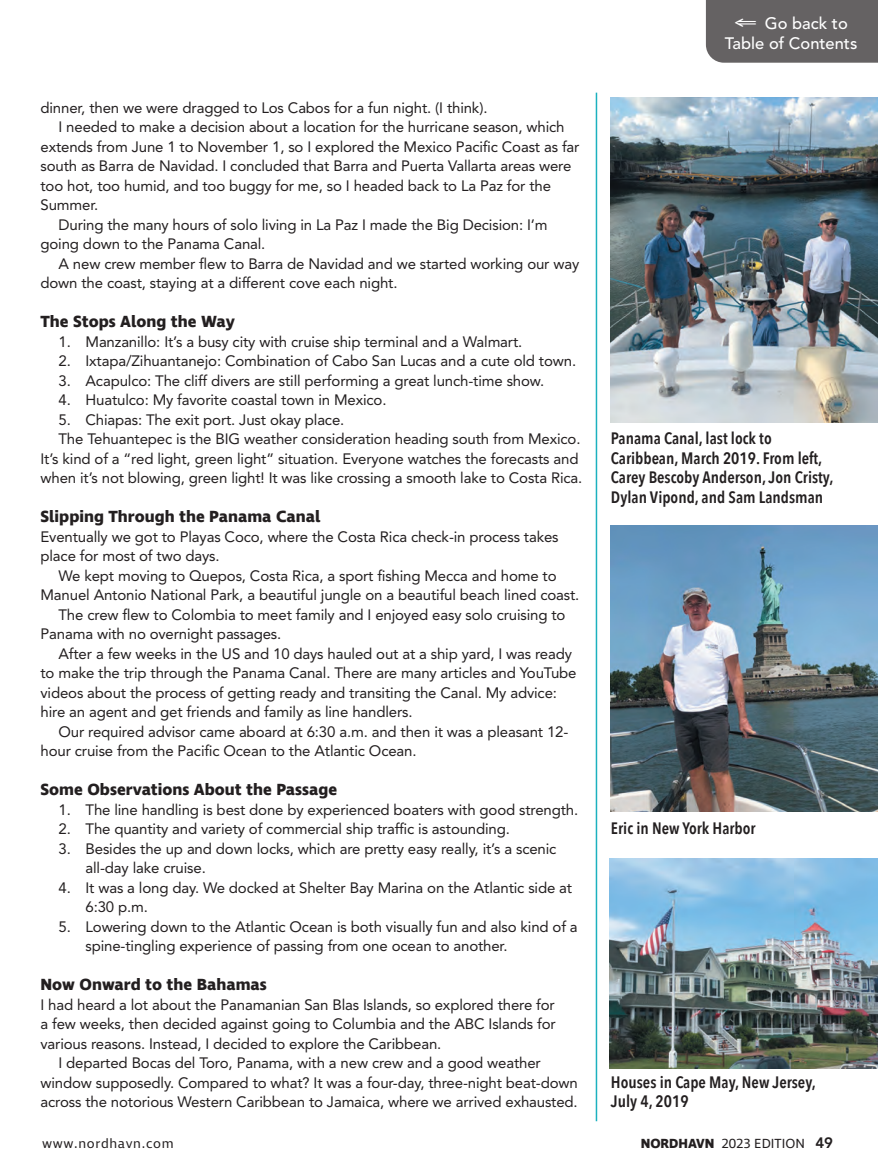
<style>
.page{position:relative;width:878px;height:1175px;background:#fff}
.page>*{position:absolute;margin:0;border:0;box-sizing:border-box;transform-origin:0 0}
.Caption_text{font:600 16.5px/19.5px "Avenir Next Condensed";color:#231f20}
.Subhead{font:700 16.5px "Ingra";color:#231f20}
.t1{font:500 16.5px/19.5px "Avenir LT Std";color:#fff;text-align:center}
.Body_copy{font:15px/19.5px "Avenir LT Std";letter-spacing:-.01em;color:#231f20}
.t2{font:13.5px "Ingra";color:#231f20}
.t3{font:13.5px "Ingra";letter-spacing:.04em;color:#231f20}
.s1{font-weight:700}
.s2{font-family:"Avenir LT Std";font-weight:800;font-size:15px}
</style>
<div class="page">
<img style="left:609px;top:858px;width:269px;height:210px">
<hr style="left:595px;top:93px;width:2px;height:1028px;background:#1cb1bf">
<img style="left:611px;top:97px;width:267px;height:325px">
<img style="left:611px;top:525px;width:267px;height:287px">
<div style="left:706px;top:0;width:172px;height:63px;background:#656263"></div>
<p class="Body_copy" style="left:41px;top:98px;width:448px">dinner, then we were dragged to Los Cabos for a fun night. (I think).</p>
<p class="Body_copy" style="left:41px;top:117px;width:540px;text-indent:18px">I needed to make a decision about a location for the hurricane season, which extends from June 1 to November 1, so I explored the Mexico Pacific Coast as far south as Barra de Navidad. I concluded that Barra and Puerta Vallarta areas were too hot, too humid, and too buggy for me, so I headed back to La Paz for the Summer.</p>
<p class="Body_copy" style="left:41px;top:215px;width:508px;text-indent:18px">During the many hours of solo living in La Paz I made the Big Decision: I’m going down to the Panama Canal.</p>
<p class="Body_copy" style="left:41px;top:254px;width:540px;text-indent:18px">A new crew member flew to Barra de Navidad and we started working our way down the coast, staying at a different cove each night.</p>
<p class="Subhead" style="left:40px;top:311px;width:196px">The Stops Along the Way</p>
<p class="Body_copy" style="left:58px;top:332px;width:465px">1. Manzanillo: It’s a busy city with cruise ship terminal and a Walmart.</p>
<p class="Body_copy" style="left:58px;top:351px;width:519px">2. Ixtapa/Zihuantanejo: Combination of Cabo San Lucas and a cute old town.</p>
<p class="Body_copy" style="left:58px;top:371px;width:487px">3. Acapulco: The cliff divers are still performing a great lunch-time show.</p>
<p class="Body_copy" style="left:58px;top:390px;width:329px">4. Huatulco: My favorite coastal town in Mexico.</p>
<p class="Body_copy" style="left:58px;top:410px;width:287px">5. Chiapas: The exit port. Just okay place.</p>
<p class="Body_copy" style="left:40px;top:429px;width:543px;text-indent:18px">The Tehuantepec is the BIG weather consideration heading south from Mexico.<br>It’s kind of a “red light, green light” situation. Everyone watches the forecasts and when it’s not blowing, green light! It was like crossing a smooth lake to Costa Rica.</p>
<p class="Subhead" style="left:40px;top:506px;width:281px">Slipping Through the Panama Canal</p>
<p class="Body_copy" style="left:40px;top:527px;width:519px">Eventually we got to Playas Coco, where the Costa Rica check-in process takes place for most of two days.</p>
<p class="Body_copy" style="left:40px;top:566px;width:540px;text-align:center">We kept moving to Quepos, Costa Rica, a sport fishing Mecca and home to<br>Manuel Antonio National Park, a beautiful jungle on a beautiful beach lined coast.</p>
<p class="Body_copy" style="left:40px;top:605px;width:526px;text-indent:18px">The crew flew to Colombia to meet family and I enjoyed easy solo cruising to<br>Panama with no overnight passages.</p>
<p class="Body_copy" style="left:40px;top:644px;width:537px;text-indent:18px">After a few weeks in the US and 10 days hauled out at a ship yard, I was ready to make the trip through the Panama Canal. There are many articles and YouTube videos about the process of getting ready and transiting the Canal. My advice: hire an agent and get friends and family as line handlers.</p>
<p class="Body_copy" style="left:40px;top:722px;width:529px;text-indent:18px">Our required advisor came aboard at 6:30 a.m. and then it was a pleasant 12- hour cruise from the Pacific Ocean to the Atlantic Ocean.</p>
<p class="Subhead" style="left:40px;top:779px;width:298px">Some Observations About the Passage</p>
<p class="Body_copy" style="left:58px;top:800px;width:521px">1. The line handling is best done by experienced boaters with good strength.</p>
<p class="Body_copy" style="left:58px;top:819px;width:453px">2. The quantity and variety of commercial ship traffic is astounding.</p>
<p class="Body_copy" style="left:86px;top:839px;width:472px;text-indent:-27px">3. Besides the up and down locks, which are pretty easy really, it’s a scenic all-day lake cruise.</p>
<p class="Body_copy" style="left:86px;top:878px;width:488px;text-indent:-27px">4. It was a long day. We docked at Shelter Bay Marina on the Atlantic side at<br>6:30 p.m.</p>
<p class="Body_copy" style="left:86px;top:917px;width:493px;text-indent:-27px">5. Lowering down to the Atlantic Ocean is both visually fun and also kind of a spine-tingling experience of passing from one ocean to another.</p>
<p class="Subhead" style="left:40px;top:974px;width:228px">Now Onward to the Bahamas</p>
<p class="Body_copy" style="left:40px;top:995px;width:516px;text-align:justify">I had heard a lot about the Panamanian San Blas Islands, so explored there for a few weeks, then decided against going to Columbia and the ABC Islands for various reasons. Instead, I decided to explore the Caribbean.</p>
<p class="Body_copy" style="left:40px;top:1053px;width:538px;text-indent:18px">I departed Bocas del Toro, Panama, with a new crew and a good weather window supposedly. Compared to what? It was a four-day, three-night beat-down across the notorious Western Caribbean to Jamaica, where we arrived exhausted.</p>
<p class="t1" style="left:725px;top:14px;width:134px">⇐ Go back to<br>Table of Contents</p>
<p class="Caption_text" style="left:611px;top:428px;width:224px">Panama Canal, last lock to<br>Caribbean, March 2019. From left,<br>Carey Bescoby Anderson, Jon Cristy,<br>Dylan Vipond, and Sam Landsman</p>
<p class="Caption_text" style="left:611px;top:818px;width:146px">Eric in New York Harbor</p>
<p class="Caption_text" style="left:611px;top:1072px;width:206px">Houses in Cape May, New Jersey,<br>July 4, 2019</p>
<p class="t3" style="left:42px;top:1135px;width:133px">www.nordhavn.com</p>
<p class="t2" style="left:640px;top:1135px;width:194px"><span class="s1">NORDHAVN</span> 2023 EDITION <span class="s2">49</span></p>
</div>
